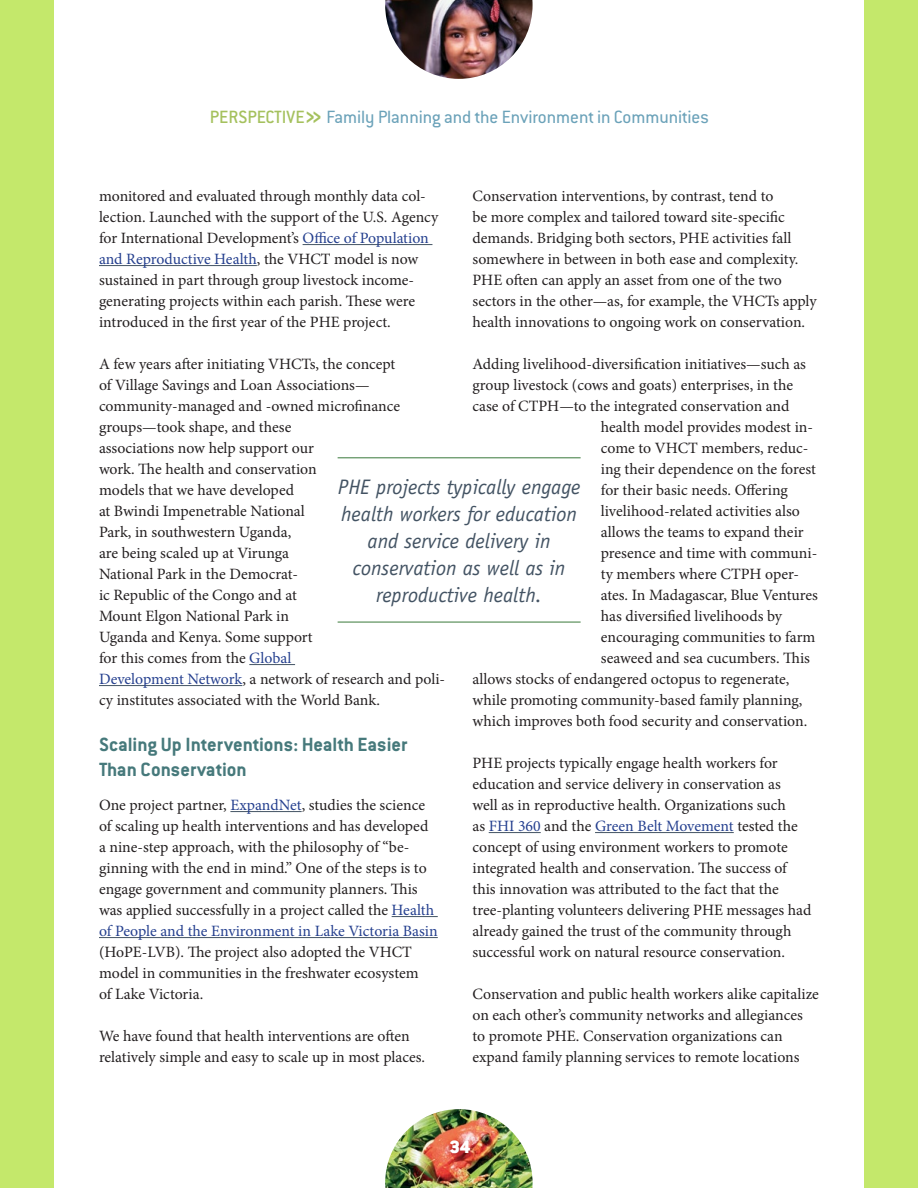
<style>
.page{position:relative;width:918px;height:1188px;background:#fff}
.page>*{position:absolute;margin:0;border:0;box-sizing:border-box;transform-origin:0 0}
.t1{font:italic 21px/27px "Officina Sans";color:#435363;text-align:center}
.t2{font:700 21px/25.2px "Conduit ITC Std";color:#46797b}
.t3{font:19.5px "Conduit ITC Std";color:#6ba2b9}
.t4{font:900 19.5px "Conduit ITC Std";color:#fff}
.t5{font:15.75px/21px "Minion Pro";color:#231f20}
.s1{font-weight:500;color:#a5c15e}
.s2{font-weight:500;font-size:31.5px;color:#a5c15e}
.s3{color:#25408f}
</style>
<div class="page">
<img style="left:385px;top:1109px;width:148px;height:79px">
<img style="left:385px;top:0;width:148px;height:79px">
<hr style="left:303px;top:244px;width:129px;height:1px;background:#435363">
<hr style="left:99px;top:265px;width:158px;height:1px;background:#435363">
<hr style="left:249px;top:664px;width:46px;height:1px;background:#435363">
<hr style="left:99px;top:685px;width:143px;height:1px;background:#435363">
<hr style="left:230px;top:811px;width:72px;height:1px;background:#435363">
<hr style="left:392px;top:916px;width:46px;height:1px;background:#435363">
<hr style="left:99px;top:937px;width:339px;height:1px;background:#435363">
<hr style="left:489px;top:832px;width:52px;height:1px;background:#435363">
<hr style="left:595px;top:832px;width:139px;height:1px;background:#435363">
<hr style="left:338px;top:457px;width:243px;height:1px;background:#39793a">
<hr style="left:338px;top:622px;width:243px;height:1px;background:#39793a">
<div style="left:0;top:0;width:54px;height:1188px;background:#c4e86b"></div>
<div style="left:864px;top:0;width:54px;height:1188px;background:#c4e86b"></div>
<p class="t3" style="left:210px;top:105px;width:501px"><span class="s1">PERSPECTIVE</span><span class="s2">»</span> Family Planning and the Environment in Communities</p>
<p class="t5" style="left:99px;top:186px;width:341px">monitored and evaluated through monthly data col&shy;lection. Launched with the support of the U.S. Agency for International Development’s <span class="s3">Office of Population and Reproductive Health</span>, the VHCT model is now sustained in part through group livestock income&shy;generating projects within each parish. These were introduced in the first year of the PHE project.</p>
<p class="t5" style="left:99px;top:354px;width:348px">A few years after initiating VHCTs, the concept<br>of Village Savings and Loan Associations— community-managed and -owned microfinance groups—took shape, and these<br>associations now help support our<br>work. The health and conservation<br>models that we have developed<br>at Bwindi Impenetrable National<br>Park, in southwestern Uganda,<br>are being scaled up at Virunga<br>National Park in the Democrat-<br>ic Republic of the Congo and at<br>Mount Elgon National Park in<br>Uganda and Kenya. Some support<br>for this comes from the <span class="s3">Global<br>Development Network</span>, a network of research and poli&shy;cy institutes associated with the World Bank.</p>
<h1 class="t2" style="left:99px;top:731px;width:310px">Scaling Up Interventions: Health Easier<br>Than Conservation</h1>
<p class="t5" style="left:99px;top:795px;width:340px">One project partner, <span class="s3">ExpandNet</span>, studies the science of scaling up health interventions and has developed a nine-step approach, with the philosophy of “be&shy;ginning with the end in mind.” One of the steps is to engage government and community planners. This was applied successfully in a project called the <span class="s3">Health of People and the Environment in Lake Victoria Basin</span></p>
<p class="t5" style="left:99px;top:942px;width:321px">(HoPE-LVB). The project also adopted the VHCT model in communities in the freshwater ecosystem of Lake Victoria.</p>
<p class="t5" style="left:99px;top:1026px;width:328px">We have found that health interventions are often relatively simple and easy to scale up in most places.</p>
<p class="t5" style="left:472px;top:186px;width:346px">Conservation interventions, by contrast, tend to<br>be more complex and tailored toward site-specific demands. Bridging both sectors, PHE activities fall somewhere in between in both ease and complexity.<br>PHE often can apply an asset from one of the two sectors in the other—as, for example, the VHCTs apply health innovations to ongoing work on conservation.</p>
<p class="t5" style="left:472px;top:354px;width:335px">Adding livelihood-diversification initiatives—such as</p>
<p class="t5" style="left:472px;top:375px;width:322px">group livestock (cows and goats) enterprises, in the</p>
<p class="t5" style="left:472px;top:396px;width:319px">case of CTPH—to the integrated conservation and</p>
<p class="t5" style="left:601px;top:417px;width:214px">health model provides modest in-</p>
<p class="t5" style="left:601px;top:437px;width:209px">come to VHCT members, reduc-</p>
<p class="t5" style="left:601px;top:458px;width:217px">ing their dependence on the forest</p>
<p class="t5" style="left:601px;top:479px;width:189px">for their basic needs. Offering</p>
<p class="t5" style="left:601px;top:500px;width:201px">livelihood-related activities also</p>
<p class="t5" style="left:601px;top:521px;width:204px">allows the teams to expand their</p>
<p class="t5" style="left:601px;top:542px;width:218px">presence and time with communi-</p>
<p class="t5" style="left:601px;top:563px;width:200px">ty members where CTPH oper-</p>
<p class="t5" style="left:601px;top:584px;width:219px">ates. In Madagascar, Blue Ventures</p>
<p class="t5" style="left:601px;top:605px;width:183px">has diversified livelihoods by</p>
<p class="t5" style="left:601px;top:626px;width:216px">encouraging communities to farm</p>
<p class="t5" style="left:601px;top:647px;width:211px">seaweed and sea cucumbers. This</p>
<p class="t5" style="left:472px;top:668px;width:318px">allows stocks of endangered octopus to regenerate,</p>
<p class="t5" style="left:472px;top:689px;width:332px">while promoting community-based family planning,</p>
<p class="t5" style="left:472px;top:710px;width:336px">which improves both food security and conservation.</p>
<p class="t5" style="left:472px;top:752px;width:340px">PHE projects typically engage health workers for education and service delivery in conservation as<br>well as in reproductive health. Organizations such<br>as <span class="s3">FHI 360</span> and the <span class="s3">Green Belt Movement</span> tested the concept of using environment workers to promote integrated health and conservation. The success of this innovation was attributed to the fact that the tree-planting volunteers delivering PHE messages had already gained the trust of the community through successful work on natural resource conservation.</p>
<p class="t5" style="left:472px;top:983px;width:348px">Conservation and public health workers alike capitalize on each other’s community networks and allegiances to promote PHE. Conservation organizations can expand family planning services to remote locations</p>
<h1 class="t1" style="left:338px;top:473px;width:244px">PHE projects typically engage health workers for education and service delivery in conservation as well as in reproductive health.</h1>
<p class="t4" style="left:450px;top:1136px;width:23px">34</p>
</div>
